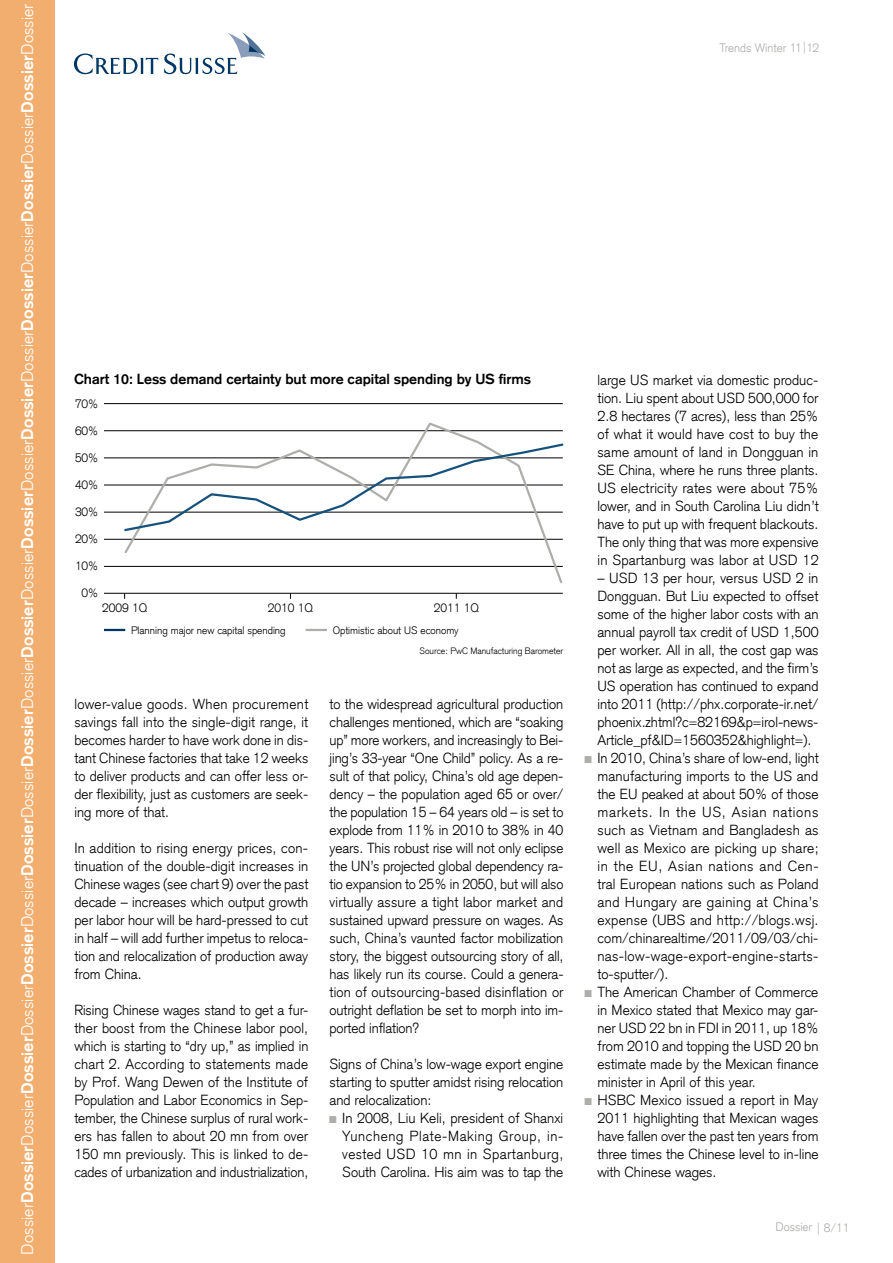
<style>
.page{position:relative;width:893px;height:1263px;background:#fff}
.page>*{position:absolute;margin:0;border:0;box-sizing:border-box;transform-origin:0 0}
.t1{font:300 16.5px "Credit Suisse Type";letter-spacing:.01em;color:#fff}
.t2{font:300 14.25px/18px "Credit Suisse Type";color:#000;text-align:justify}
.t3{font:700 14.25px "Credit Suisse Type";color:#000}
.t4{font:300 12px "Credit Suisse Type";color:#000}
.t5{font:300 12px "Credit Suisse Type";color:#acafa9}
.t6{font:300 10.5px "Credit Suisse Type";color:#000}
.t7{font:300 9px "Credit Suisse Type";color:#000}
.s1{font-weight:700}
</style>
<div class="page">
<div style="left:0;top:0;width:54px;height:1263px;background:#f1ae6e"></div>
<hr style="left:104px;top:403px;width:459px;height:1px;background:#000">
<hr style="left:104px;top:430px;width:459px;height:1px;background:#000">
<hr style="left:104px;top:458px;width:459px;height:1px;background:#000">
<hr style="left:104px;top:485px;width:459px;height:1px;background:#000">
<hr style="left:104px;top:512px;width:459px;height:1px;background:#000">
<hr style="left:104px;top:539px;width:459px;height:1px;background:#000">
<hr style="left:104px;top:566px;width:459px;height:1px;background:#000">
<hr style="left:104px;top:593px;width:459px;height:1px;background:#000">
<hr style="left:104px;top:629px;width:21px;height:2px;background:#003664">
<hr style="left:306px;top:629px;width:21px;height:2px;background:#acafa9">
<svg style="left:123px;top:422px;width:440px;height:162px"></svg>
<svg style="left:123px;top:442px;width:441px;height:91px"></svg>
<svg style="left:74px;top:54px;width:84px;height:20px"></svg>
<svg style="left:164px;top:32px;width:101px;height:42px"></svg>
<p class="t1" style="left:18px;top:1254px;width:1253px;rotate:-90deg">Dossier<span class="s1">Dossier</span>Dossier<span class="s1">Dossier</span>Dossier<span class="s1">Dossier</span>Dossier<span class="s1">Dossier</span>Dossier<span class="s1">Dossier</span>Dossier<span class="s1">Dossier</span>Dossier<span class="s1">Dossier</span>Dossier<span class="s1">Dossier</span>Dossier<span class="s1">Dossier</span>Dossier<span class="s1">Dossier</span>Dossier<span class="s1">Dossier</span>Dossier</p>
<p class="t5" style="left:719px;top:40px;width:101px">Trends Winter 11|12</p>
<p class="t3" style="left:74px;top:371px;width:458px">Chart 10: Less demand certainty but more capital spending by US firms</p>
<p class="t4" style="left:75px;top:397px;width:25px">70%</p>
<p class="t4" style="left:75px;top:424px;width:25px">60%</p>
<p class="t4" style="left:75px;top:451px;width:25px">50%</p>
<p class="t4" style="left:75px;top:478px;width:25px">40%</p>
<p class="t4" style="left:75px;top:505px;width:25px">30%</p>
<p class="t4" style="left:75px;top:532px;width:25px">20%</p>
<p class="t4" style="left:75px;top:559px;width:25px">10%</p>
<p class="t4" style="left:81px;top:586px;width:19px">0%</p>
<p class="t4" style="left:102px;top:601px;width:47px">2009 1Q</p>
<p class="t4" style="left:268px;top:601px;width:47px">2010 1Q</p>
<p class="t4" style="left:434px;top:601px;width:47px">2011 1Q</p>
<p class="t6" style="left:131px;top:624px;width:156px">Planning major new capital spending</p>
<p class="t6" style="left:333px;top:624px;width:128px">Optimistic about US economy</p>
<p class="t2" style="left:74px;top:695px;width:235px">lower-value goods. When procurement savings fall into the single-digit range, it becomes harder to have work done in dis&shy;tant Chinese factories that take 12 weeks to deliver products and can offer less or&shy;der flexibility, just as customers are seek&shy;ing more of that.</p>
<p class="t2" style="left:74px;top:839px;width:235px">In addition to rising energy prices, con&shy;tinuation of the double-digit increases in Chinese wages (see chart 9) over the past decade – increases which output growth per labor hour will be hard-pressed to cut in half – will add further impetus to reloca&shy;tion and relocalization of production away from China.</p>
<p class="t2" style="left:74px;top:1001px;width:235px">Rising Chinese wages stand to get a fur&shy;ther boost from the Chinese labor pool, which is starting to “dry up,” as implied in chart 2. According to statements made by Prof. Wang Dewen of the Institute of Population and Labor Economics in Sep&shy;tember, the Chinese surplus of rural work&shy;ers has fallen to about 20 mn from over 150 mn previously. This is linked to de&shy;cades of urbanization and industrialization,</p>
<p class="t7" style="left:420px;top:645px;width:145px">Source: PwC Manufacturing Barometer</p>
<p class="t2" style="left:330px;top:695px;width:235px">to the widespread agricultural production challenges mentioned, which are “soaking up” more workers, and increasingly to Bei&shy;jing’s 33-year “One Child” policy. As a re&shy;sult of that policy, China’s old age depen&shy;dency – the population aged 65 or over/ the population 15 – 64 years old – is set to explode from 11% in 2010 to 38% in 40 years. This robust rise will not only eclipse the UN’s projected global dependency ra&shy;tio expansion to 25% in 2050, but will also virtually assure a tight labor market and sustained upward pressure on wages. As such, China’s vaunted factor mobilization story, the biggest outsourcing story of all, has likely run its course. Could a genera&shy;tion of outsourcing-based disinflation or outright deflation be set to morph into im&shy;ported inflation?</p>
<p class="t2" style="left:330px;top:1055px;width:235px">Signs of China’s low-wage export engine starting to sputter amidst rising relocation and relocalization:</p>
<p class="t2" style="left:342px;top:1109px;width:223px">In 2008, Liu Keli, president of Shanxi Yuncheng Plate-Making Group, in&shy;vested USD 10 mn in Spartanburg, South Carolina. His aim was to tap the</p>
<p class="t2" style="left:597px;top:371px;width:223px">large US market via domestic produc&shy;tion. Liu spent about USD 500,000 for 2.8 hectares (7 acres), less than 25% of what it would have cost to buy the same amount of land in Dongguan in SE China, where he runs three plants.<br>US electricity rates were about 75% lower, and in South Carolina Liu didn’t have to put up with frequent blackouts.<br>The only thing that was more expensive in Spartanburg was labor at USD 12</p>
<p class="t2" style="left:597px;top:569px;width:223px;text-align:left">– USD 13 per hour, versus USD 2 in Dongguan. But Liu expected to offset some of the higher labor costs with an annual payroll tax credit of USD 1,500 per worker. All in all, the cost gap was not as large as expected, and the firm’s US operation has continued to expand into 2011 (http://phx.corporate-ir.net/ phoenix.zhtml?c=82169&amp;p=irol-news-Article_pf&amp;ID=1560352&amp;highlight=).<br>In 2010, China’s share of low-end, light manufacturing imports to the US and the EU peaked at about 50% of those markets. In the US, Asian nations such as Vietnam and Bangladesh as well as Mexico are picking up share; in the EU, Asian nations and Cen&shy;tral European nations such as Poland and Hungary are gaining at China’s expense (UBS and http://blogs.wsj. com/chinarealtime/2011/09/03/chi&shy;nas-low-wage-export-engine-starts&shy;to-sputter/).<br>The American Chamber of Commerce in Mexico stated that Mexico may gar&shy;ner USD 22 bn in FDI in 2011, up 18% from 2010 and topping the USD 20 bn estimate made by the Mexican finance minister in April of this year.<br>HSBC Mexico issued a report in May 2011 highlighting that Mexican wages have fallen over the past ten years from three times the Chinese level to in-line with Chinese wages.</p>
<p class="t5" style="left:775px;top:1220px;width:75px">Dossier | 8/11</p>
</div>
